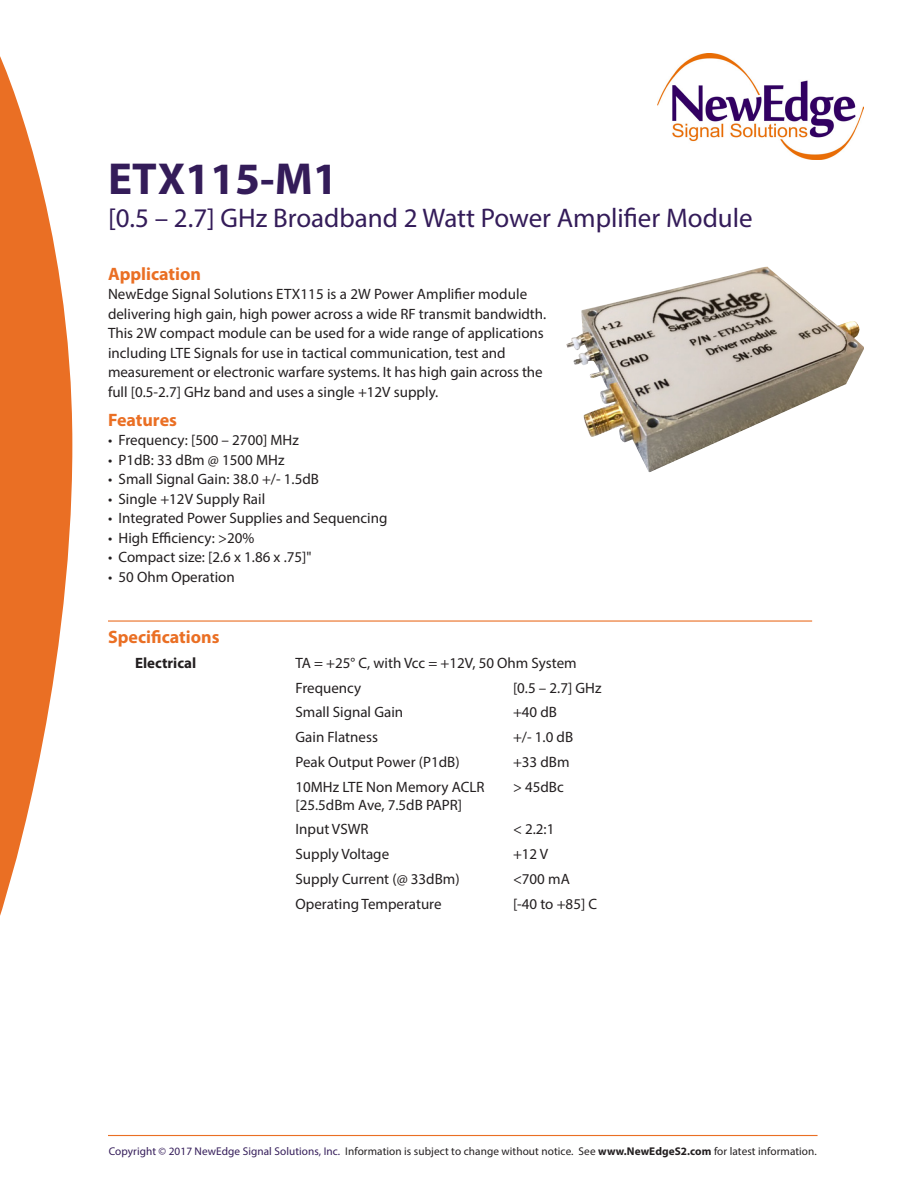
<style>
.page{position:relative;width:918px;height:1188px;background:#fff}
.page>*{position:absolute;margin:0;border:0;box-sizing:border-box;transform-origin:0 0}
.t1{font:700 45px "Myriad Pro";color:#341c59}
.t2{font:27px "Myriad Pro";color:#341c59}
.t3{font:700 18px "Myriad Pro";color:#ea6f24}
.t4{font:15px/19.5px "Myriad Pro";color:#231f20}
.t5{font:700 15px "Myriad Pro";color:#231f20}
.t6{font:11.25px "Myriad Pro";letter-spacing:.005em;color:#231f20}
.s1{color:#341c59}
.s2{font-weight:700}
</style>
<div class="page">
<svg style="left:0;top:56px;width:72px;height:860px;fill:#ea6f24"></svg>
<hr style="left:108px;top:1135px;width:710px;height:1px;background:#ea6f24">
<img style="left:657px;top:54px;width:207px;height:105px">
<hr style="left:108px;top:620px;width:704px;height:2px;background:#ea6f24">
<img style="left:566px;top:267px;width:298px;height:205px">
<h1 class="t1" style="left:108px;top:150px;width:231px">ETX115-M1</h1>
<h2 class="t2" style="left:108px;top:202px;width:646px">[0.5 – 2.7] GHz Broadband 2 Watt Power Amplifier Module</h2>
<p class="t3" style="left:108px;top:262px;width:95px">Application</p>
<p class="t4" style="left:108px;top:284px;width:440px">NewEdge Signal Solutions ETX115 is a 2W Power Amplifier module delivering high gain, high power across a wide RF transmit bandwidth.<br>This 2W compact module can be used for a wide range of applications including LTE Signals for use in tactical communication, test and measurement or electronic warfare systems. It has high gain across the full [0.5-2.7] GHz band and uses a single +12V supply.</p>
<p class="t3" style="left:108px;top:408px;width:70px">Features</p>
<p class="t4" style="left:108px;top:430px;width:192px">• Frequency: [500 – 2700] MHz</p>
<p class="t4" style="left:108px;top:450px;width:178px">• P1dB: 33 dBm @ 1500 MHz</p>
<p class="t4" style="left:108px;top:469px;width:213px">• Small Signal Gain: 38.0 +/- 1.5dB</p>
<p class="t4" style="left:108px;top:489px;width:159px">• Single +12V Supply Rail</p>
<p class="t4" style="left:108px;top:508px;width:281px">• Integrated Power Supplies and Sequencing</p>
<p class="t4" style="left:108px;top:528px;width:148px">• High Efficiency: &gt;20%</p>
<p class="t4" style="left:108px;top:547px;width:205px">• Compact size: [2.6 x 1.86 x .75]"</p>
<p class="t4" style="left:108px;top:567px;width:128px">• 50 Ohm Operation</p>
<p class="t3" style="left:108px;top:625px;width:113px">Specifications</p>
<p class="t5" style="left:135px;top:653px;width:63px">Electrical</p>
<p class="t4" style="left:296px;top:650px;width:283px;line-height:24.8px">TA = +25° C, with Vcc = +12V, 50 Ohm System<br>Frequency</p>
<p class="t4" style="left:513px;top:678px;width:90px">[0.5 – 2.7] GHz</p>
<p class="t4" style="left:296px;top:702px;width:109px">Small Signal Gain</p>
<p class="t4" style="left:513px;top:702px;width:46px">+40 dB</p>
<p class="t4" style="left:296px;top:727px;width:84px">Gain Flatness</p>
<p class="t4" style="left:513px;top:727px;width:62px">+/- 1.0 dB</p>
<p class="t4" style="left:296px;top:752px;width:166px">Peak Output Power (P1dB)</p>
<p class="t4" style="left:513px;top:752px;width:58px">+33 dBm</p>
<p class="t4" style="left:296px;top:777px;width:191px">10MHz LTE Non Memory ACLR</p>
<p class="t4" style="left:513px;top:777px;width:52px">&gt; 45dBc</p>
<p class="t4" style="left:296px;top:792px;width:168px;line-height:24.8px">[25.5dBm Ave, 7.5dB PAPR]<br>Input VSWR</p>
<p class="t4" style="left:513px;top:819px;width:43px">&lt; 2.2:1</p>
<p class="t4" style="left:296px;top:844px;width:95px">Supply Voltage</p>
<p class="t4" style="left:513px;top:844px;width:37px">+12 V</p>
<p class="t4" style="left:296px;top:869px;width:166px">Supply Current (@ 33dBm)</p>
<p class="t4" style="left:513px;top:869px;width:58px">&lt;700 mA</p>
<p class="t4" style="left:296px;top:894px;width:148px">Operating Temperature</p>
<p class="t4" style="left:513px;top:894px;width:86px">[-40 to +85] C</p>
<p class="t6" style="left:109px;top:1144px;width:710px"><span class="s1">Copyright © 2017 NewEdge Signal Solutions, Inc.</span> Information is subject to change without notice. See <span class="s2">www.NewEdgeS2.com</span> for latest information.</p>
</div>
